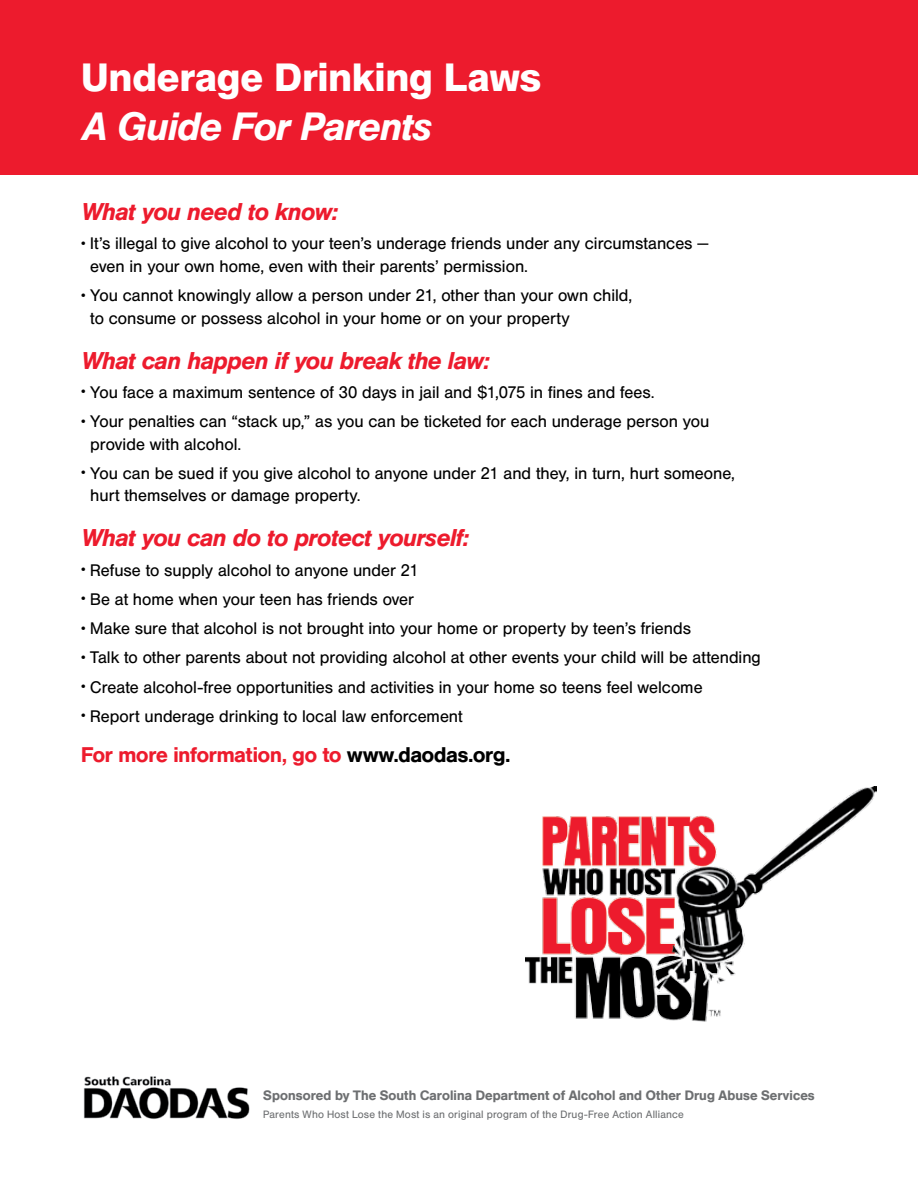
<style>
.page{position:relative;width:918px;height:1188px;background:#fff}
.page>*{position:absolute;margin:0;border:0;box-sizing:border-box;transform-origin:0 0}
.t1{font:600 39px "Helvetica BQ";color:#fff}
.t2{font:italic 500 39px "Helvetica BQ";letter-spacing:-.01em;color:#fff}
.t3{font:italic 500 24px "Helvetica BQ";letter-spacing:-.005em;color:#ed1b2d}
.t4{font:500 21px "Helvetica BQ";color:#ed1b2d}
.t5{font:16.5px/22.5px "Helvetica BQ";color:#000}
.t6{font:500 13.5px "Helvetica BQ";letter-spacing:.01em;color:#6d6f71}
.t7{font:10.5px "Helvetica BQ";letter-spacing:.02em;color:#6d6f71}
.s1{font-size:13.5px}
.s2{color:#000}
</style>
<div class="page">
<div style="left:0;top:0;width:918px;height:175px;background:#ed1b2d"></div>
<img style="left:525px;top:786px;width:352px;height:236px">
<img style="left:83px;top:1076px;width:167px;height:43px">
<h1 class="t1" style="left:81px;top:53px;width:462px">Underage Drinking Laws</h1>
<h1 class="t2" style="left:81px;top:104px;width:352px">A Guide For Parents</h1>
<h2 class="t3" style="left:81px;top:198px;width:258px">What you need to know:</h2>
<p class="t5" style="left:90px;top:233px;width:620px;text-indent:-9px"><span class="s1">•</span> It’s illegal to give alcohol to your teen’s underage friends under any circumstances — even in your own home, even with their parents’ permission.</p>
<p class="t5" style="left:90px;top:285px;width:544px;text-indent:-9px"><span class="s1">•</span> You cannot knowingly allow a person under 21, other than your own child, to consume or possess alcohol in your home or on your property</p>
<h2 class="t3" style="left:81px;top:347px;width:409px">What can happen if you break the law:</h2>
<p class="t5" style="left:81px;top:381px;width:575px"><span class="s1">•</span> You face a maximum sentence of 30 days in jail and $1,075 in fines and fees.</p>
<p class="t5" style="left:90px;top:411px;width:621px;text-indent:-9px"><span class="s1">•</span> Your penalties can “stack up,” as you can be ticketed for each underage person you provide with alcohol.</p>
<p class="t5" style="left:90px;top:462px;width:646px;text-indent:-9px"><span class="s1">•</span> You can be sued if you give alcohol to anyone under 21 and they, in turn, hurt someone, hurt themselves or damage property.</p>
<h2 class="t3" style="left:81px;top:524px;width:389px">What you can do to protect yourself:</h2>
<p class="t5" style="left:81px;top:559px;width:339px"><span class="s1">•</span> Refuse to supply alcohol to anyone under 21</p>
<p class="t5" style="left:81px;top:588px;width:335px"><span class="s1">•</span> Be at home when your teen has friends over</p>
<p class="t5" style="left:81px;top:618px;width:611px"><span class="s1">•</span> Make sure that alcohol is not brought into your home or property by teen’s friends</p>
<p class="t5" style="left:81px;top:647px;width:681px"><span class="s1">•</span> Talk to other parents about not providing alcohol at other events your child will be attending</p>
<p class="t5" style="left:81px;top:676px;width:623px"><span class="s1">•</span> Create alcohol-free opportunities and activities in your home so teens feel welcome</p>
<p class="t5" style="left:81px;top:705px;width:383px"><span class="s1">•</span> Report underage drinking to local law enforcement</p>
<p class="t4" style="left:81px;top:742px;width:431px">For more information, go to <span class="s2">www.daodas.org.</span></p>
<p class="t6" style="left:263px;top:1087px;width:553px">Sponsored by The South Carolina Department of Alcohol and Other Drug Abuse Services</p>
<p class="t7" style="left:263px;top:1109px;width:422px">Parents Who Host Lose the Most is an original program of the Drug-Free Action Alliance</p>
</div>
